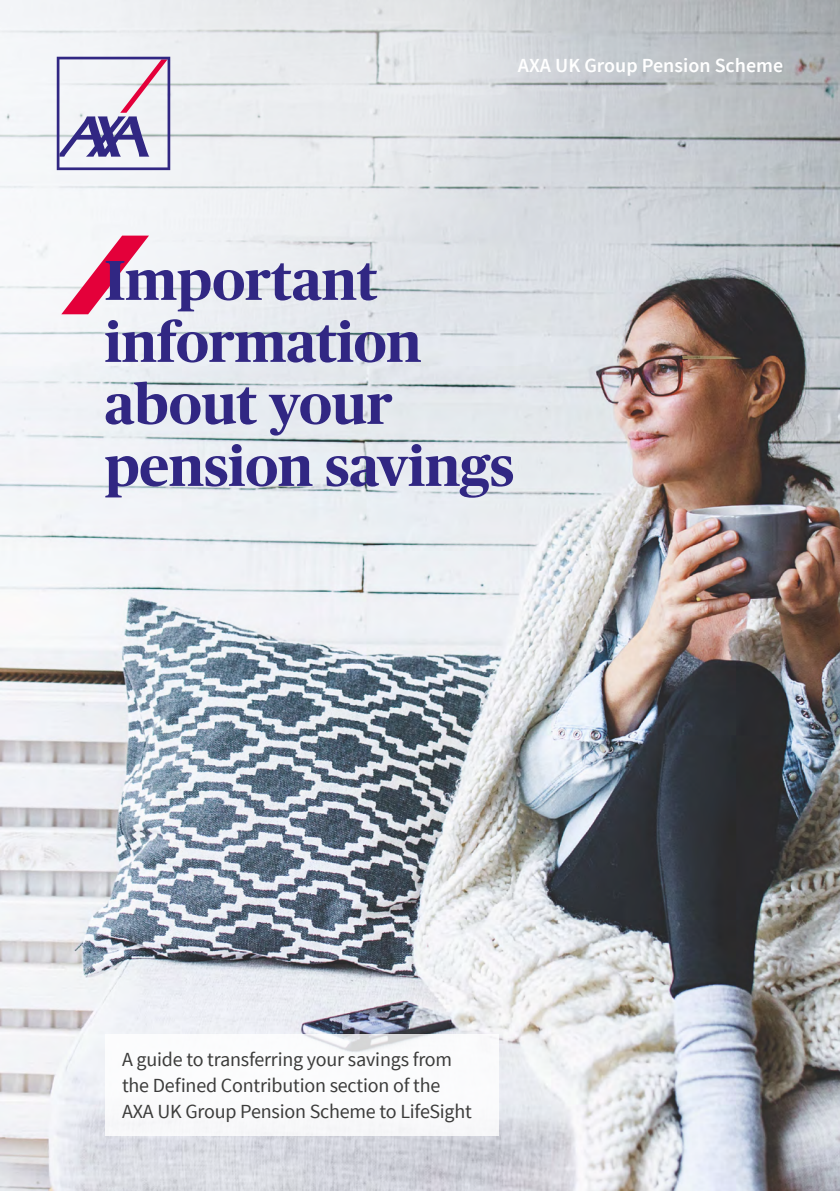
<style>
.page{position:relative;width:840px;height:1191px;background:#fff}
.page>*{position:absolute;margin:0;border:0;box-sizing:border-box;transform-origin:0 0}
.t1{font:700 56px/62px "Publico Headline";color:#312783}
.t2{font:20px/26px "Source Sans Pro";letter-spacing:-.01em;color:#3c3c3b}
.t3{font:600 20px "Source Sans Pro";color:#fff}
</style>
<div class="page">
<img style="left:0;top:0;width:839px;height:1191px">
<svg style="left:0;top:0;width:618px;height:460px;background:#e0e4e8"></svg>
<svg style="left:0;top:0;width:403px;height:242px;fill:#edeff2"></svg>
<svg style="left:57px;top:57px;width:113px;height:113px"></svg>
<div style="left:105px;top:1033px;width:392px;height:102px;background:#fff"></div>
<svg style="left:61px;top:236px;width:88px;height:78px"></svg>
<p class="t3" style="left:517px;top:52px;width:266px">AXA UK Group Pension Scheme</p>
<h1 class="t1" style="left:105px;top:246px;width:410px">Important information about your pension savings</h1>
<p class="t2" style="left:122px;top:1046px;width:351px">A guide to transferring your savings from the Defined Contribution section of the<br>AXA UK Group Pension Scheme to LifeSight</p>
</div>
